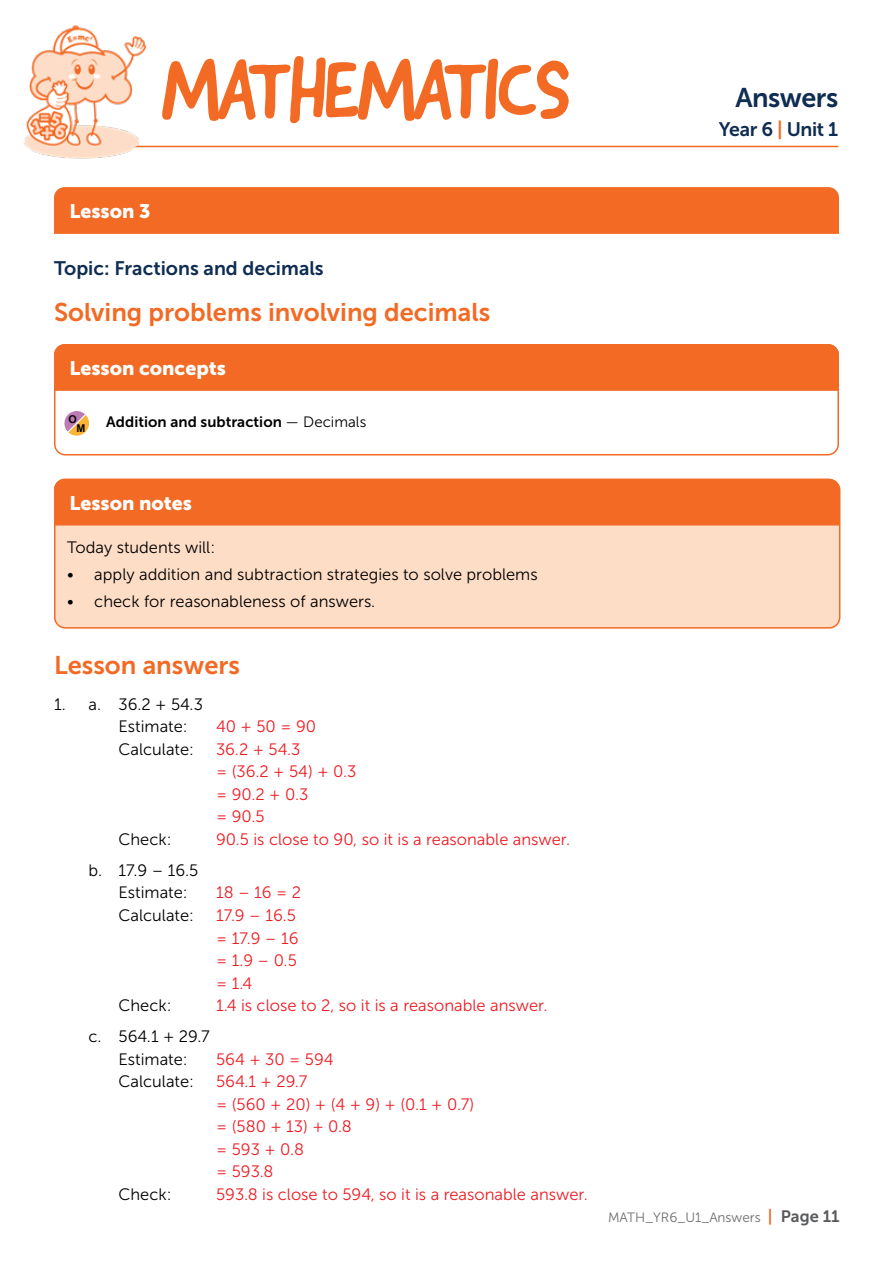
<style>
.page{position:relative;width:893px;height:1263px;background:#fff}
.page>*{position:absolute;margin:0;border:0;box-sizing:border-box;transform-origin:0 0}
.t1{font:83.4px "Good Dog New";letter-spacing:-.05em;color:#f26a24}
.t2{font:27px "Museo Sans 700";letter-spacing:-.02em;color:#0f2d52}
.t3{font:25.5px "Museo Sans 700";color:#f26a24}
.t4{font:19.5px "Museo Sans 900";color:#fff}
.t5{font:19.5px "Museo Sans 700";color:#0f2d52}
.t6{font:19.5px "Museo Sans 700";letter-spacing:-.02em;color:#0f2d52}
.t7{font:16.5px/22.5px "Museo Sans 300";color:#ed1d24}
.t8{font:16.5px/22.5px "Museo Sans 300";color:#000}
.t9{font:15px "Museo Sans 700";letter-spacing:.005em;color:#000}
.t10{font:13.5px "Museo Sans 300";color:#6d6e71}
.t11{font:700 10.8px "Arial";color:#000303}
.s1{color:#f26a24}
.s2{font-family:"Museo Sans 300"}
.s3{font-family:"Museo Sans 700";font-size:16.5px;color:#f26a24}
.s4{font-family:"Museo Sans 700";font-size:16.5px;color:#58595b}
</style>
<div class="page">
<hr style="left:53px;top:146px;width:785px;height:1px;background:#f26a24">
<img style="left:24px;top:25px;width:134px;height:134px">
<div style="left:54px;top:187px;width:785px;height:47px;background:#f26a24"></div>
<div style="left:55px;top:479px;width:785px;height:149px;background:#feddc7;border-radius:11px"></div>
<div style="left:54px;top:479px;width:786px;height:150px;border:2px solid #f26a24;border-radius:11px"></div>
<div style="left:54px;top:479px;width:785px;height:46px;background:#f26a24"></div>
<div style="left:54px;top:344px;width:785px;height:111px;border:2px solid #f26a24;border-radius:11px"></div>
<div style="left:54px;top:344px;width:785px;height:47px;background:#f26a24"></div>
<svg style="left:64px;top:410px;width:26px;height:26px"></svg>
<div style="left:63px;top:409px;width:28px;height:28px;border:2px solid #fff;border-radius:50%"></div>
<svg style="left:63px;top:409px;width:24px;height:25px"></svg>
<h1 class="t1" style="left:161px;top:36px;width:412px">MATHEMATICS</h1>
<h2 class="t2" style="left:736px;top:83px;width:104px">Answers</h2>
<p class="t6" style="left:719px;top:118px;width:121px">Year 6 <span class="s1">|</span> Unit 1</p>
<p class="t4" style="left:69px;top:200px;width:83px">Lesson 3</p>
<p class="t5" style="left:54px;top:257px;width:271px">Topic: Fractions and decimals</p>
<h3 class="t3" style="left:54px;top:298px;width:438px">Solving problems involving decimals</h3>
<p class="t4" style="left:69px;top:357px;width:158px">Lesson concepts</p>
<p class="t11" style="left:69px;top:412px;width:10px">O</p>
<p class="t9" style="left:106px;top:413px;width:261px">Addition and subtraction <span class="s2">— Decimals</span></p>
<p class="t11" style="left:76px;top:421px;width:10px">M</p>
<p class="t4" style="left:69px;top:492px;width:124px">Lesson notes</p>
<p class="t8" style="left:67px;top:536px;width:149px">Today students will:</p>
<p class="t8" style="left:67px;top:563px;width:472px">• apply addition and subtraction strategies to solve problems</p>
<p class="t8" style="left:67px;top:590px;width:310px">• check for reasonableness of answers.</p>
<h3 class="t3" style="left:54px;top:651px;width:188px">Lesson answers</h3>
<p class="t8" style="left:118px;top:693px;width:86px;text-indent:-64px">1. a. 36.2 + 54.3<br>Estimate:</p>
<p class="t7" style="left:216px;top:716px;width:102px">40 + 50 = 90</p>
<p class="t8" style="left:118px;top:738px;width:77px">Calculate:</p>
<p class="t7" style="left:216px;top:738px;width:142px">36.2 + 54.3<br>= (36.2 + 54) + 0.3 = 90.2 + 0.3<br>= 90.5</p>
<p class="t8" style="left:118px;top:828px;width:55px">Check:</p>
<p class="t7" style="left:216px;top:828px;width:356px">90.5 is close to 90, so it is a reasonable answer.</p>
<p class="t8" style="left:118px;top:859px;width:81px;text-indent:-30px">b. 17.9 – 16.5<br>Estimate:</p>
<p class="t7" style="left:216px;top:882px;width:87px">18 – 16 = 2</p>
<p class="t8" style="left:118px;top:904px;width:77px">Calculate:</p>
<p class="t7" style="left:216px;top:904px;width:84px">17.9 – 16.5 = 17.9 – 16 = 1.9 – 0.5 = 1.4</p>
<p class="t8" style="left:118px;top:994px;width:55px">Check:</p>
<p class="t7" style="left:216px;top:994px;width:333px">1.4 is close to 2, so it is a reasonable answer.</p>
<p class="t8" style="left:89px;top:1025px;width:123px;text-align:center">c. 564.1 + 29.7<br>Estimate:</p>
<p class="t7" style="left:216px;top:1048px;width:119px">564 + 30 = 594</p>
<p class="t8" style="left:118px;top:1070px;width:77px">Calculate:</p>
<p class="t7" style="left:216px;top:1070px;width:260px">564.1 + 29.7<br>= (560 + 20) + (4 + 9) + (0.1 + 0.7) = (580 + 13) + 0.8<br>= 593 + 0.8<br>= 593.8</p>
<p class="t8" style="left:118px;top:1183px;width:55px">Check:</p>
<p class="t7" style="left:216px;top:1183px;width:373px">593.8 is close to 594, so it is a reasonable answer.</p>
<p class="t10" style="left:608px;top:1210px;width:233px">MATH_YR6_U1_Answers <span class="s3">|</span> <span class="s4">Page 11</span></p>
</div>
